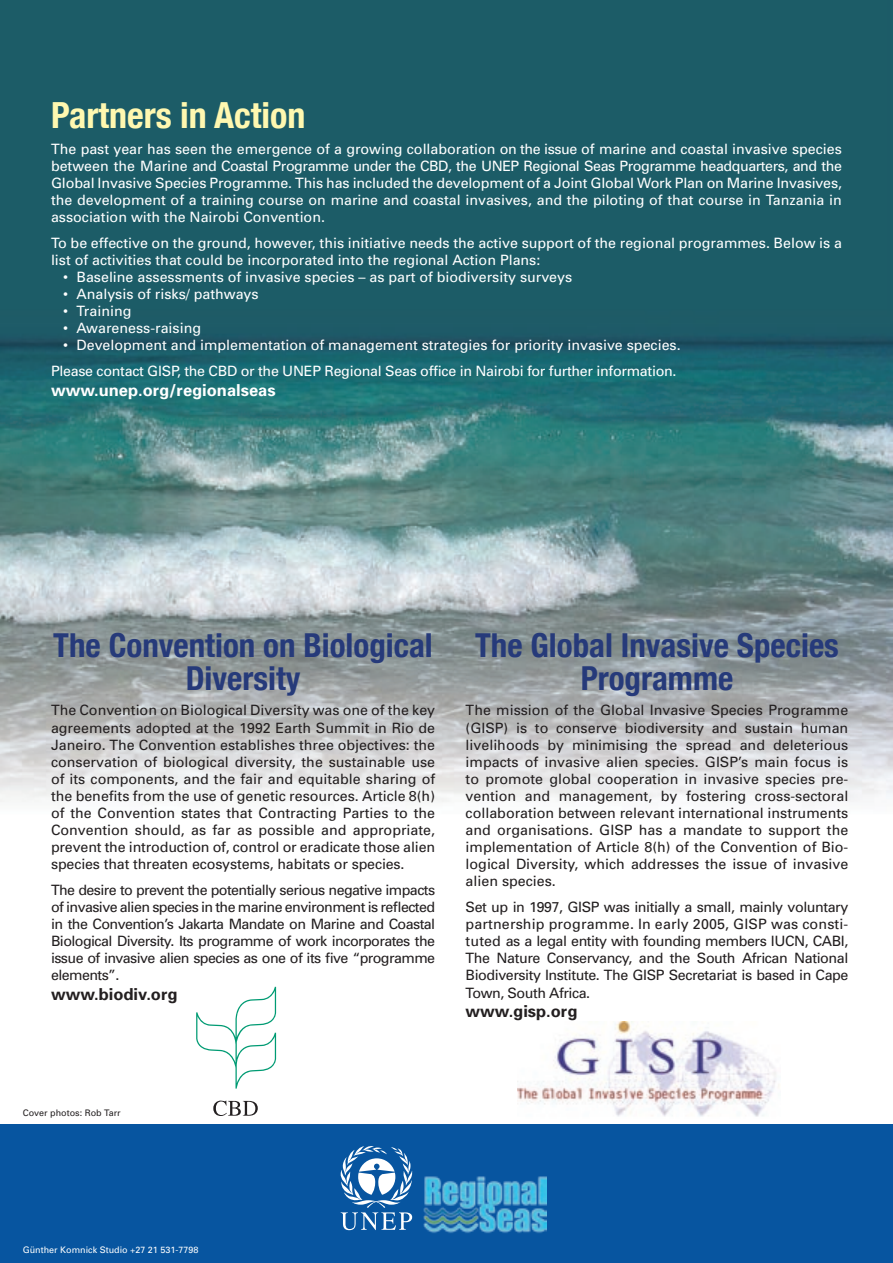
<style>
.page{position:relative;width:893px;height:1263px;background:#fff}
.page>*{position:absolute;margin:0;border:0;box-sizing:border-box;transform-origin:0 0}
.t1{font:700 condensed 36px "Helvetica Neue";color:#fff8b0}
.t2{font:700 condensed 33px/33px "Helvetica Neue";color:#263a7a;text-align:center}
.t3{font:700 16.5px "Univers";color:#231f20}
.t4{font:700 16.5px "Univers";color:#fff}
.t5{font:14.25px/17.1px "Univers";letter-spacing:-.02em;color:#231f20;text-align:justify}
.t6{font:14.25px/17.1px "Univers";color:#fff;text-align:justify}
.t7{font:9px "Univers";color:#fff}
.t8{font:9px "Univers";color:#231f20}
</style>
<div class="page">
<img style="left:0;top:0;width:893px;height:802px">
<div style="left:0;top:1124px;width:893px;height:139px;background:#0755a0"></div>
<svg style="left:213px;top:1100px;width:45px;height:16px"></svg>
<svg style="left:196px;top:987px;width:80px;height:101px"></svg>
<svg style="left:340px;top:1146px;width:73px;height:84px"></svg>
<img style="left:423px;top:1176px;width:124px;height:57px">
<img style="left:517px;top:1022px;width:262px;height:95px">
<h1 class="t1" style="left:51px;top:94px;width:256px">Partners in Action</h1>
<p class="t6" style="left:51px;top:140px;width:792px">The past year has seen the emergence of a growing collaboration on the issue of marine and coastal invasive species between the Marine and Coastal Programme under the CBD, the UNEP Regional Seas Programme headquarters, and the Global Invasive Species Programme. This has included the development of a Joint Global Work Plan on Marine Invasives, the development of a training course on marine and coastal invasives, and the piloting of that course in Tanzania in association with the Nairobi Convention.</p>
<p class="t6" style="left:51px;top:234px;width:792px">To be effective on the ground, however, this initiative needs the active support of the regional programmes. Below is a list of activities that could be incorporated into the regional Action Plans:</p>
<p class="t6" style="left:63px;top:268px;width:511px">• Baseline assessments of invasive species – as part of biodiversity surveys</p>
<p class="t6" style="left:63px;top:285px;width:197px">• Analysis of risks/ pathways</p>
<p class="t6" style="left:63px;top:302px;width:70px">• Training</p>
<p class="t6" style="left:63px;top:319px;width:140px">• Awareness-raising</p>
<p class="t6" style="left:51px;top:332px;width:631px;line-height:25.7px;text-align:right">• Development and implementation of management strategies for priority invasive species.<br>Please contact GISP, the CBD or the UNEP Regional Seas office in Nairobi for further information.</p>
<p class="t4" style="left:51px;top:379px;width:226px">www.unep.org/regionalseas</p>
<h2 class="t2" style="left:53px;top:628px;width:381px">The Convention on Biological<br>Diversity</h2>
<p class="t5" style="left:51px;top:702px;width:386px">The Convention on Biological Diversity was one of the key agreements adopted at the 1992 Earth Summit in Rio de Janeiro. The Convention establishes three objectives: the conservation of biological diversity, the sustainable use of its components, and the fair and equitable sharing of the benefits from the use of genetic resources. Article 8(h) of the Convention states that Contracting Parties to the Convention should, as far as possible and appropriate, prevent the introduction of, control or eradicate those alien species that threaten ecosystems, habitats or species.</p>
<p class="t5" style="left:51px;top:881px;width:386px">The desire to prevent the potentially serious negative impacts of invasive alien species in the marine environment is reflected in the Convention’s Jakarta Mandate on Marine and Coastal Biological Diversity. Its programme of work incorporates the issue of invasive alien species as one of its five “programme elements”.</p>
<p class="t3" style="left:51px;top:984px;width:128px">www.biodiv.org</p>
<h2 class="t2" style="left:475px;top:628px;width:365px">The Global Invasive Species<br>Programme</h2>
<p class="t5" style="left:466px;top:702px;width:384px">The mission of the Global Invasive Species Programme (GISP) is to conserve biodiversity and sustain human livelihoods by minimising the spread and deleterious impacts of invasive alien species. GISP’s main focus is to promote global cooperation in invasive species pre&shy;vention and management, by fostering cross-sectoral collaboration between relevant international instruments and organisations. GISP has a mandate to support the implementation of Article 8(h) of the Convention of Bio&shy;logical Diversity, which addresses the issue of invasive alien species.</p>
<p class="t5" style="left:466px;top:898px;width:384px">Set up in 1997, GISP was initially a small, mainly voluntary partnership programme. In early 2005, GISP was consti&shy;tuted as a legal entity with founding members IUCN, CABI, The Nature Conservancy, and the South African National Biodiversity Institute. The GISP Secretariat is based in Cape Town, South Africa.</p>
<p class="t3" style="left:466px;top:1001px;width:113px">www.gisp.org</p>
<p class="t8" style="left:23px;top:1107px;width:100px">Cover photos: Rob Tarr</p>
<p class="t7" style="left:23px;top:1244px;width:177px">Günther Komnick Studio +27 21 531-7798</p>
</div>
